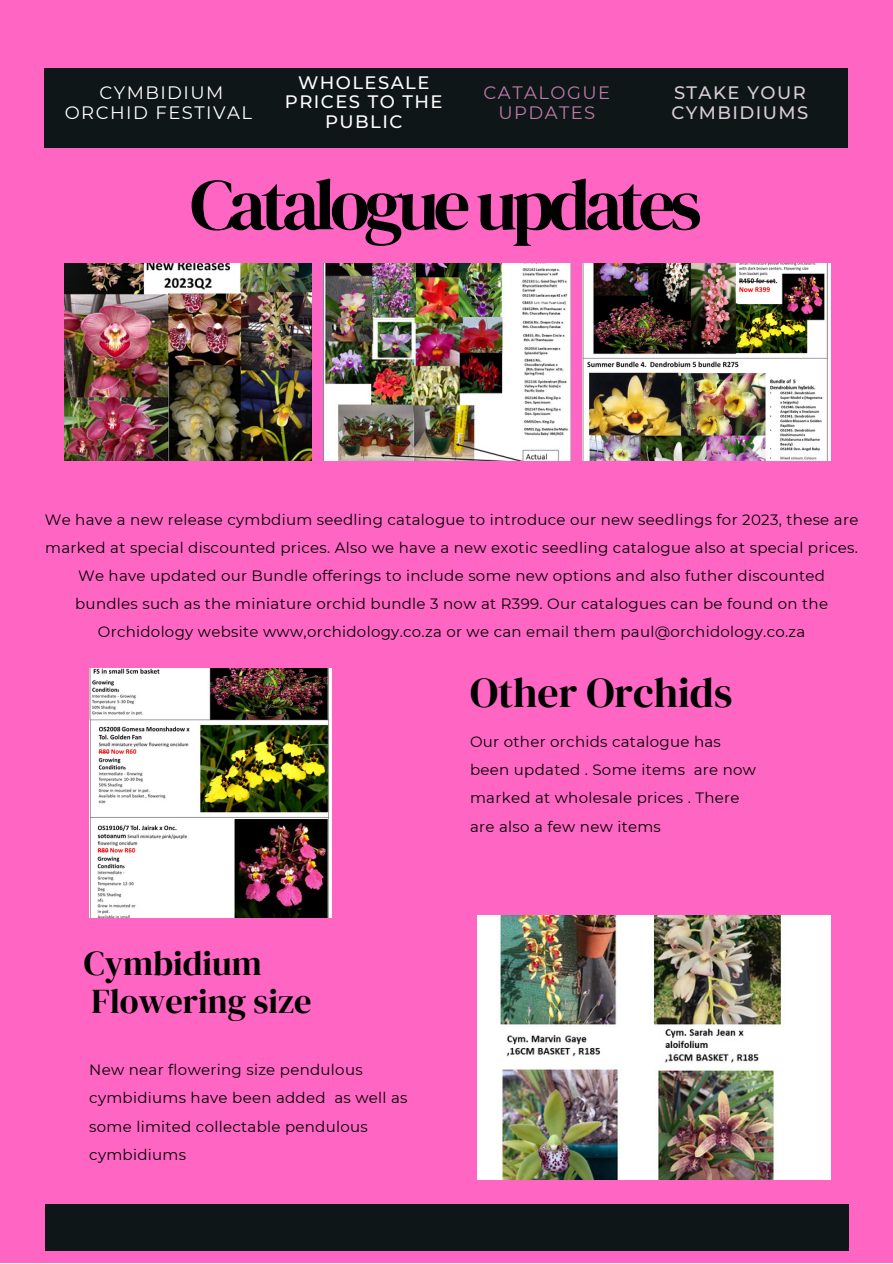
<style>
.page{position:relative;width:893px;height:1264px;background:#fff}
.page>*{position:absolute;margin:0;border:0;box-sizing:border-box;transform-origin:0 0}
.t1{font:72.3px "DM Serif Display";letter-spacing:-.07em;color:#000}
.t2{font:42px "DM Serif Display";color:#000}
.t3{font:34.5px/38.2px "DM Serif Display";color:#000}
.t4{font:500 18px/19px "Montserrat";letter-spacing:.08em;color:#fff;text-align:center}
.t5{font:18px/19px "Montserrat";letter-spacing:.08em;color:#fff;text-align:center}
.t6{font:500 18px/19px "Montserrat";letter-spacing:.08em;color:#d9cdda}
.t7{font:18px/19px "Montserrat";letter-spacing:.08em;color:#bd79aa;text-align:center}
.t8{font:15px/28px "Montserrat";letter-spacing:.02em;color:#000}
</style>
<div class="page">
<div style="left:0;top:0;width:892px;height:1262px;background:#ff66c4"></div>
<img style="left:64px;top:264px;width:248px;height:196px">
<img style="left:323px;top:264px;width:248px;height:196px">
<img style="left:582px;top:264px;width:247px;height:196px">
<img style="left:89px;top:668px;width:242px;height:249px">
<div style="left:45px;top:1204px;width:803px;height:46px;background:#0e1617"></div>
<img style="left:477px;top:916px;width:353px;height:263px">
<div style="left:45px;top:69px;width:802px;height:78px;background:#0e1617"></div>
<p class="t5" style="left:65px;top:83px;width:189px">CYMBIDIUM<br>ORCHID FESTIVAL</p>
<p class="t4" style="left:285px;top:73px;width:159px">WHOLESALE<br>PRICES TO THE<br>PUBLIC</p>
<p class="t7" style="left:483px;top:83px;width:128px">CATALOGUE<br>UPDATES</p>
<p class="t6" style="left:671px;top:83px;width:138px">STAKE YOUR<br>CYMBIDIUMS</p>
<h1 class="t1" style="left:190px;top:154px;width:513px">Catalogueupdates</h1>
<p class="t8" style="left:45px;top:505px;width:815px;text-align:center">We have a new release cymbdium seedling catalogue to introduce our new seedlings for 2023, these are marked at special discounted prices. Also we have a new exotic seedling catalogue also at special prices.<br>We have updated our Bundle offerings to include some new options and also futher discounted<br>bundles such as the miniature orchid bundle 3 now at R399. Our catalogues can be found on the Orchidology website www,orchidology.co.za or we can email them paul@orchidology.co.za</p>
<h2 class="t2" style="left:470px;top:663px;width:264px">Other Orchids</h2>
<p class="t8" style="left:470px;top:727px;width:287px">Our other orchids catalogue has been updated . Some items are now marked at wholesale prices . There are also a few new items</p>
<h3 class="t3" style="left:84px;top:943px;width:229px">Cymbidium<br>Flowering size</h3>
<p class="t8" style="left:89px;top:1055px;width:320px">New near flowering size pendulous cymbidiums have been added as well as some limited collectable pendulous cymbidiums</p>
</div>
